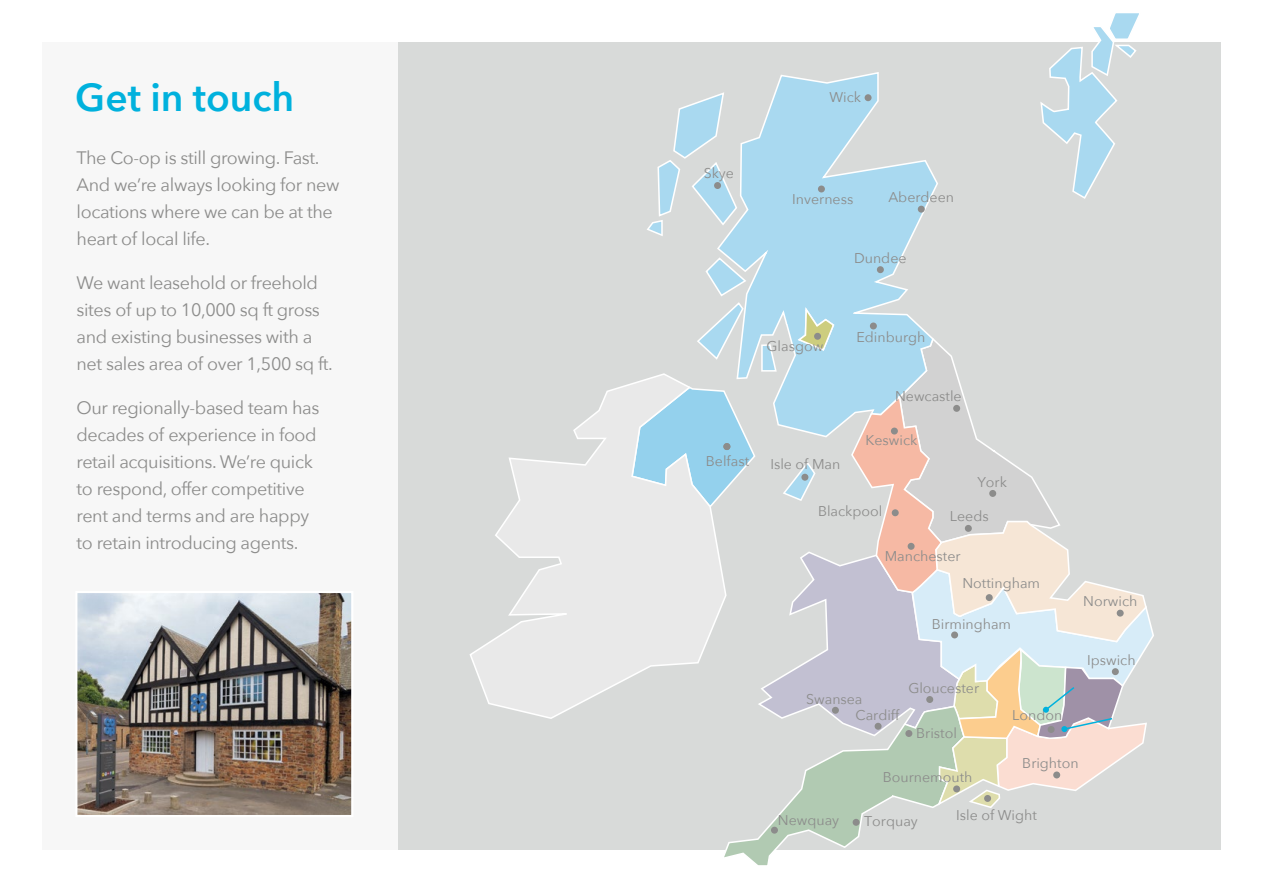
<style>
.page{position:relative;width:1263px;height:893px;background:#fff}
.page>*{position:absolute;margin:0;border:0;box-sizing:border-box;transform-origin:0 0}
.t1{font:600 39px "Avenir Next";color:#00b1dd}
.t2{font:18px/27px "Avenir Next";letter-spacing:-.02em;color:#8c8c8b}
.t3{font:14.1px/15.8px "Avenir Next";color:#8c8c8b}
</style>
<div class="page">
<div style="left:43px;top:43px;width:818px;height:807px;background:#f7f7f7"></div>
<div style="left:398px;top:43px;width:822px;height:807px;background:#d8dad9"></div>
<svg style="left:469px;top:384px;width:161px;height:335px"></svg>
<svg style="left:647px;top:95px;width:69px;height:141px"></svg>
<svg style="left:716px;top:72px;width:222px;height:184px"></svg>
<svg style="left:1040px;top:13px;width:103px;height:186px"></svg>
<div style="left:918px;top:206px;width:7px;height:7px;background:#8c8c8b;border-radius:50%"></div>
<div style="left:818px;top:186px;width:7px;height:6px;background:#8c8c8b;border-radius:50%"></div>
<div style="left:714px;top:182px;width:7px;height:7px;background:#8c8c8b;border-radius:50%"></div>
<div style="left:864px;top:94px;width:7px;height:7px;background:#8c8c8b;border-radius:50%"></div>
<img style="left:78px;top:594px;width:272px;height:220px">
<div style="left:75px;top:591px;width:278px;height:226px;border:2px solid #fff"></div>
<svg style="left:630px;top:256px;width:524px;height:610px"></svg>
<h1 class="t1" style="left:75px;top:63px;width:221px">Get in touch</h1>
<p class="t2" style="left:77px;top:143px;width:265px">The Co-op is still growing. Fast.<br>And we’re always looking for new locations where we can be at the heart of local life.</p>
<p class="t2" style="left:77px;top:268px;width:258px">We want leasehold or freehold sites of up to 10,000 sq ft gross and existing businesses with a net sales area of over 1,500 sq ft.</p>
<p class="t2" style="left:77px;top:393px;width:244px">Our regionally-based team has decades of experience in food retail acquisitions. We’re quick to respond, offer competitive rent and terms and are happy to retain introducing agents.</p>
<p class="t3" style="left:704px;top:164px;width:32px">Skye</p>
<p class="t3" style="left:829px;top:89px;width:33px">Wick</p>
<p class="t3" style="left:792px;top:191px;width:63px">Inverness</p>
<p class="t3" style="left:888px;top:188px;width:67px">Aberdeen</p>
<p class="t3" style="left:766px;top:338px;width:58px">Glasgow</p>
<p class="t3" style="left:854px;top:250px;width:54px">Dundee</p>
<p class="t3" style="left:856px;top:328px;width:70px">Edinburgh</p>
<p class="t3" style="left:895px;top:388px;width:68px">Newcastle</p>
<p class="t3" style="left:865px;top:432px;width:53px">Keswick</p>
<p class="t3" style="left:706px;top:452px;width:45px">Belfast</p>
<p class="t3" style="left:770px;top:456px;width:72px">Isle of Man</p>
<p class="t3" style="left:818px;top:503px;width:66px">Blackpool</p>
<p class="t3" style="left:977px;top:473px;width:31px">York</p>
<p class="t3" style="left:950px;top:508px;width:40px">Leeds</p>
<p class="t3" style="left:885px;top:548px;width:77px">Manchester</p>
<p class="t3" style="left:962px;top:574px;width:79px">Nottingham</p>
<p class="t3" style="left:932px;top:615px;width:81px">Birmingham</p>
<p class="t3" style="left:855px;top:690px;width:45px;text-indent:-49px">Swansea<br>Cardiff</p>
<p class="t3" style="left:908px;top:680px;width:72px">Gloucester</p>
<p class="t3" style="left:1012px;top:706px;width:52px">London</p>
<p class="t3" style="left:1083px;top:592px;width:56px">Norwich</p>
<p class="t3" style="left:1087px;top:651px;width:50px">Ipswich</p>
<p class="t3" style="left:778px;top:812px;width:63px">Newquay</p>
<p class="t3" style="left:916px;top:724px;width:42px">Bristol</p>
<p class="t3" style="left:883px;top:768px;width:91px">Bournemouth</p>
<p class="t3" style="left:1022px;top:754px;width:58px">Brighton</p>
<p class="t3" style="left:864px;top:813px;width:55px">Torquay</p>
<p class="t3" style="left:956px;top:806px;width:82px">Isle of Wight</p>
</div>
